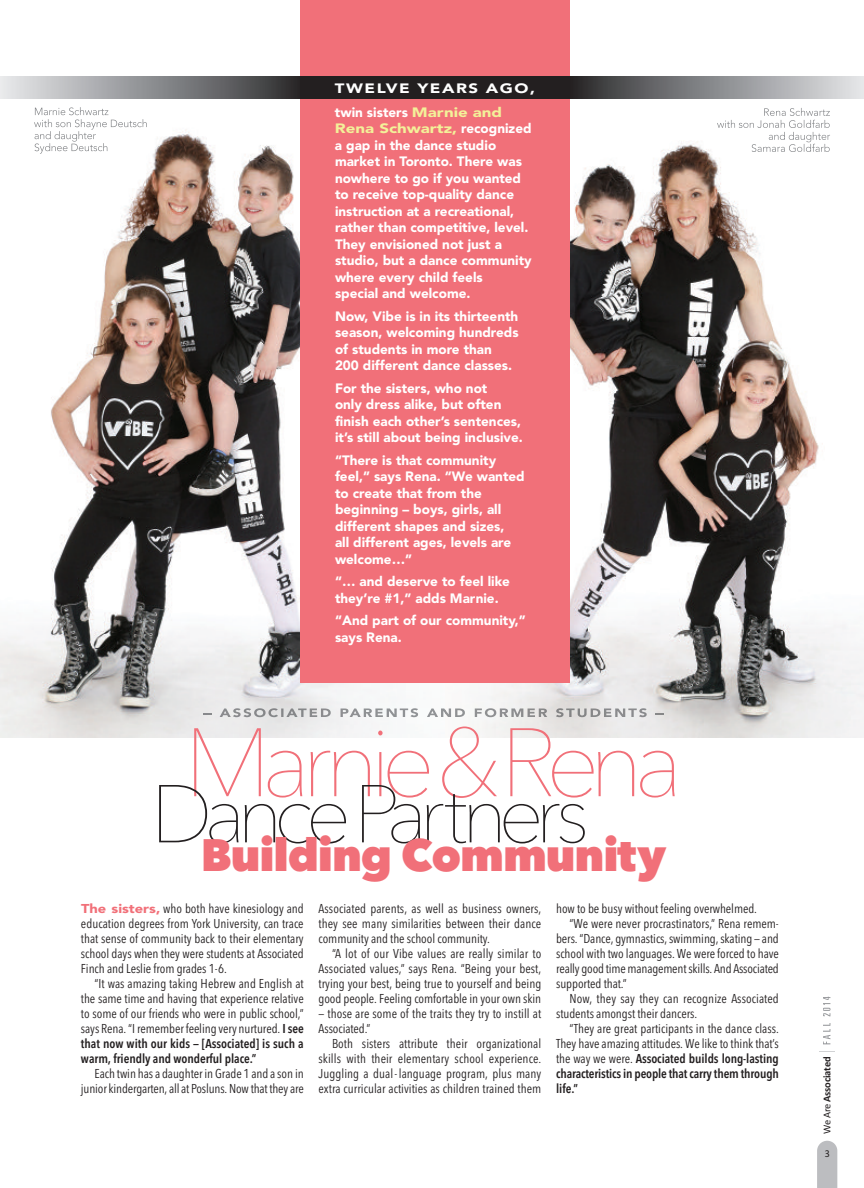
<style>
.page{position:relative;width:864px;height:1188px;background:#fff}
.page>*{position:absolute;margin:0;border:0;box-sizing:border-box;transform-origin:0 0}
.t1{font:200 96px "Avenir Next";letter-spacing:-.1em;color:#f17079}
.t2{font:200 81px "Avenir Next";letter-spacing:-.11em;color:#231f20}
.t3{font:800 45px "Avenir Next";letter-spacing:-.025em;color:#f17079}
.t4{font:900 13.5px/16.5px "Avenir";color:#fff}
.t5{font:900 13.5px/24px "Avenir";color:#fff;scale:1.25 1}
.t6{font:12.75px/15px "Avenir Next Condensed";letter-spacing:-.005em;color:#231f20;text-align:justify}
.t7{font:600 12.75px "Avenir Next Condensed";letter-spacing:-.015em;color:#231f20}
.t8{font:700 10.5px "Calibri";letter-spacing:-.02em;color:#231f20}
.t9{font:10.5px "Calibri";color:#231f20;scale:.95 1}
.s1{color:#f3f199}
.s2{font-family:"Avenir";font-weight:900;color:#f17079}
.s3{font-weight:600}
.s4{font-weight:400}
</style>
<div class="page">
<img style="left:0;top:107px;width:446px;height:630px">
<img style="left:446px;top:108px;width:418px;height:629px">
<div style="left:300px;top:0;width:270px;height:683px;background:#f17079"></div>
<div style="left:0;top:77px;width:301px;height:22px;background:linear-gradient(to right,#eaebee,#2f2f31)"></div>
<div style="left:570px;top:77px;width:294px;height:22px;background:linear-gradient(to right,#2c2c2e,#e7e8eb)"></div>
<svg style="left:817px;top:1141px;width:20px;height:47px"></svg>
<svg style="left:820px;top:1051px;width:15px;height:1px"></svg>
<svg style="left:823px;top:1023px;width:7px;height:21px"></svg>
<svg style="left:823px;top:997px;width:7px;height:19px"></svg>
<svg style="left:204px;top:713px;width:7px;height:2px"></svg>
<img style="left:220px;top:708px;width:78px;height:9px">
<svg style="left:656px;top:713px;width:7px;height:2px"></svg>
<img style="left:35px;top:107px;width:39px;height:8px">
<img style="left:34px;top:119px;width:46px;height:8px">
<img style="left:35px;top:131px;width:30px;height:8px">
<img style="left:35px;top:143px;width:32px;height:11px">
<img style="left:764px;top:108px;width:30px;height:8px">
<img style="left:717px;top:120px;width:37px;height:8px">
<img style="left:757px;top:120px;width:39px;height:8px">
<img style="left:769px;top:132px;width:30px;height:8px">
<img style="left:752px;top:144px;width:26px;height:8px">
<div style="left:300px;top:77px;width:270px;height:22px;background:#231f20"></div>
<p class="t5" style="left:335px;top:76px;width:162px">TWELVE YEARS AGO, twin sisters <span class="s1">Marnie and</span></p>
<p class="t4" style="left:335px;top:120px;width:198px"><span class="s1">Rena Schwartz,</span> recognized a gap in the dance studio market in Toronto. There was nowhere to go if you wanted to receive top-quality dance instruction at a recreational, rather than competitive, level.<br>They envisioned not just a studio, but a dance community where every child feels<br>special and welcome.</p>
<p class="t4" style="left:335px;top:308px;width:185px">Now, Vibe is in its thirteenth season, welcoming hundreds of students in more than<br>200 different dance classes.</p>
<p class="t4" style="left:335px;top:380px;width:189px">For the sisters, who not<br>only dress alike, but often finish each other’s sentences, it’s still about being inclusive.</p>
<p class="t4" style="left:335px;top:452px;width:191px">“There is that community feel,” says Rena. “We wanted to create that from the beginning – boys, girls, all different shapes and sizes,<br>all different ages, levels are welcome…”</p>
<p class="t4" style="left:335px;top:573px;width:177px">“… and deserve to feel like they’re #1,” adds Marnie.</p>
<p class="t4" style="left:335px;top:612px;width:192px">“And part of our community,” says Rena.</p>
<h1 class="t1" style="left:184px;top:705px;width:500px">Marnie&amp;Rena</h1>
<h2 class="t2" style="left:151px;top:766px;width:440px">DancePartners</h2>
<h3 class="t3" style="left:201px;top:828px;width:467px">Building Community</h3>
<p class="t6" style="left:81px;top:901px;width:224px"><span class="s2">The sisters,</span> who both have kinesiology and education degrees from York University, can trace that sense of community back to their elementary school days when they were students at Associated Finch and Leslie from grades 1-6.</p>
<p class="t6" style="left:81px;top:976px;width:224px;text-indent:14px">“It was amazing taking Hebrew and English at the same time and having that experience relative to some of our friends who were in public school,” says Rena.“I remember feeling very nurtured. <span class="s3">I see that now with our kids — [Associated] is such a warm, friendly and wonderful place.”</span></p>
<p class="t6" style="left:81px;top:1066px;width:224px;text-align:right">Each twin has a daughter in Grade 1 and a son in junior kindergarten, all at Posluns.Nowthat they are</p>
<p class="t6" style="left:556px;top:901px;width:202px">how to be busy without feeling overwhelmed.</p>
<p class="t6" style="left:570px;top:916px;width:211px">“We were never procrastinators,” Rena remem-</p>
<p class="t6" style="left:556px;top:931px;width:224px">bers.“Dance, gymnastics,swimming,skating — and</p>
<p class="t6" style="left:556px;top:946px;width:224px">school with two languages. We were forced to have</p>
<p class="t6" style="left:556px;top:961px;width:224px">really good timemanagementskills. And Associated</p>
<p class="t6" style="left:556px;top:976px;width:72px">supported that.”</p>
<p class="t6" style="left:570px;top:991px;width:211px">Now, they say they can recognize Associated</p>
<p class="t6" style="left:556px;top:1006px;width:143px">students amongst their dancers.</p>
<p class="t6" style="left:570px;top:1021px;width:211px">“They are great participants in the dance class.</p>
<p class="t6" style="left:556px;top:1036px;width:224px">They have amazing attitudes. We like to think that’s</p>
<p class="t7" style="left:556px;top:1051px;width:224px"><span class="s4">the way we were.</span> Associated builds long-lasting</p>
<p class="t7" style="left:556px;top:1066px;width:224px">characteristics in people that carry them through</p>
<p class="t7" style="left:556px;top:1081px;width:23px">life.”</p>
<p class="t6" style="left:319px;top:901px;width:224px">Associated parents, as well as business owners, they see many similarities between their dance community and the school community.</p>
<p class="t6" style="left:319px;top:946px;width:224px;text-indent:14px">“A lot of our Vibe values are really similar to Associated values,” says Rena. “Being your best, trying your best, being true to yourself and being good people. Feeling comfortable in your own skin</p>
<p class="t6" style="left:319px;top:1006px;width:224px">— those are some of the traits they try to instill at<br>Associated.”</p>
<p class="t6" style="left:319px;top:1036px;width:224px;text-indent:14px">Both sisters attribute their organizational skills with their elementary school experience.<br>Juggling a dual-language program, plus many extra curricular activities as children trained them</p>
<p class="t8" style="left:821px;top:1134px;width:79px;rotate:-90deg"><span class="s4">We Are</span> Associated</p>
<p class="t9" style="left:825px;top:1147px;width:7px">3</p>
</div>
